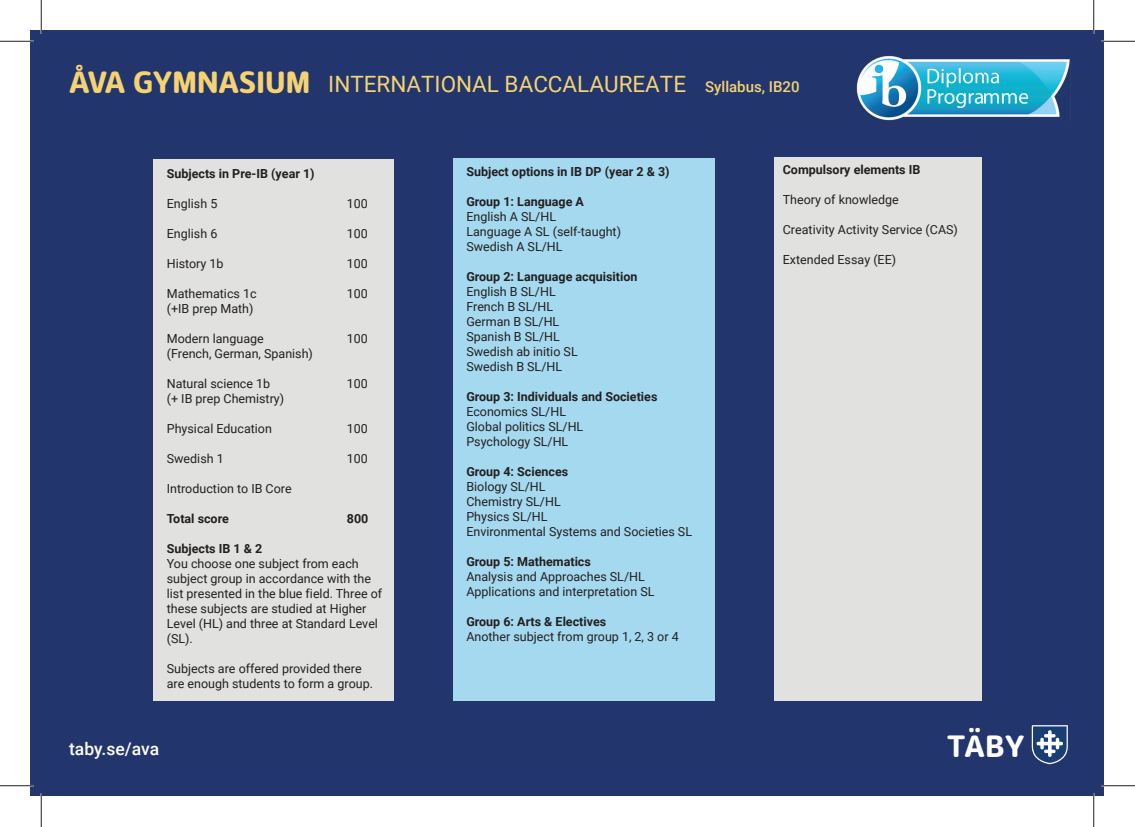
<style>
.page{position:relative;width:1135px;height:827px;background:#fff}
.page>*{position:absolute;margin:0;border:0;box-sizing:border-box;transform-origin:0 0}
.t1{font:31.62px "Risbyle 2016 beta 03 Bold";color:#fff}
.t2{font:22.5px "Roboto";color:#f6d371}
.t3{font:500 17.5px "Roboto";color:#fff}
.t4{font:500 15px "Roboto";color:#f6d371}
.t5{font:12.5px/15px "Roboto";color:#231f20}
.t6{font:700 12.5px "Roboto";color:#231f20}
.s1{font-family:"Risbyle";font-size:30px}
</style>
<div class="page">
<div style="left:31px;top:31px;width:1073px;height:765px;background:#22356c"></div>
<svg style="left:1032px;top:725px;width:36px;height:39px"></svg>
<img style="left:857px;top:55px;width:213px;height:65px">
<div style="left:153px;top:159px;width:241px;height:542px;background:#e1e1df"></div>
<div style="left:453px;top:158px;width:262px;height:543px;background:#a5d9ef"></div>
<div style="left:774px;top:157px;width:207px;height:544px;background:#e1e1df"></div>
<hr style="left:0;top:40px;width:34px;height:2px;background:#fff">
<hr style="left:1101px;top:40px;width:34px;height:2px;background:#fff">
<hr style="left:40px;top:0;width:2px;height:34px;background:#fff">
<hr style="left:40px;top:793px;width:2px;height:34px;background:#fff">
<hr style="left:0;top:41px;width:34px;height:1px;background:#231f20">
<hr style="left:1101px;top:41px;width:34px;height:1px;background:#231f20">
<hr style="left:0;top:785px;width:34px;height:1px;background:#231f20">
<hr style="left:1101px;top:785px;width:34px;height:1px;background:#231f20">
<hr style="left:41px;top:0;width:1px;height:34px;background:#231f20">
<hr style="left:41px;top:793px;width:1px;height:34px;background:#231f20">
<hr style="left:1093px;top:0;width:1px;height:34px;background:#231f20">
<hr style="left:1093px;top:793px;width:1px;height:34px;background:#231f20">
<h2 class="t2" style="left:69px;top:68px;width:619px"><span class="s1">ÅVA GYMNASIUM</span> INTERNATIONAL BACCALAUREATE</h2>
<p class="t4" style="left:705px;top:76px;width:96px">Syllabus, IB20</p>
<p class="t6" style="left:167px;top:165px;width:149px">Subjects in Pre-IB (year 1)</p>
<p class="t5" style="left:167px;top:196px;width:52px">English 5</p>
<p class="t5" style="left:347px;top:196px;width:23px">100</p>
<p class="t5" style="left:167px;top:226px;width:52px">English 6</p>
<p class="t5" style="left:347px;top:226px;width:23px">100</p>
<p class="t5" style="left:167px;top:256px;width:58px">History 1b</p>
<p class="t5" style="left:347px;top:256px;width:23px">100</p>
<p class="t5" style="left:167px;top:286px;width:91px">Mathematics 1c</p>
<p class="t5" style="left:347px;top:286px;width:23px">100</p>
<p class="t5" style="left:167px;top:301px;width:88px">(+IB prep Math)</p>
<p class="t5" style="left:167px;top:331px;width:99px">Modern language</p>
<p class="t5" style="left:347px;top:331px;width:23px">100</p>
<p class="t5" style="left:167px;top:346px;width:148px">(French, German, Spanish)</p>
<p class="t5" style="left:167px;top:376px;width:105px">Natural science 1b</p>
<p class="t5" style="left:347px;top:376px;width:23px">100</p>
<p class="t5" style="left:167px;top:391px;width:119px">(+ IB prep Chemistry)</p>
<p class="t5" style="left:167px;top:421px;width:107px">Physical Education</p>
<p class="t5" style="left:347px;top:421px;width:23px">100</p>
<p class="t5" style="left:167px;top:451px;width:58px">Swedish 1</p>
<p class="t5" style="left:347px;top:451px;width:23px">100</p>
<p class="t5" style="left:167px;top:481px;width:126px">Introduction to IB Core</p>
<p class="t6" style="left:167px;top:510px;width:64px">Total score</p>
<p class="t6" style="left:347px;top:510px;width:23px">800</p>
<p class="t6" style="left:167px;top:540px;width:97px">Subjects IB 1 &amp; 2</p>
<p class="t5" style="left:167px;top:556px;width:217px">You choose one subject from each subject group in accordance with the list presented in the blue field. Three of these subjects are studied at Higher<br>Level (HL) and three at Standard Level (SL).</p>
<p class="t5" style="left:167px;top:661px;width:208px">Subjects are offered provided there are enough students to form a group.</p>
<h3 class="t3" style="left:69px;top:736px;width:92px">taby.se/ava</h3>
<p class="t6" style="left:466px;top:162px;width:205px">Subject options in IB DP (year 2 &amp; 3)</p>
<p class="t6" style="left:466px;top:192px;width:119px">Group 1: Language A</p>
<p class="t5" style="left:466px;top:208px;width:156px">English A SL/HL<br>Language A SL (self-taught)<br>Swedish A SL/HL</p>
<p class="t6" style="left:466px;top:267px;width:173px">Group 2: Language acquisition</p>
<p class="t5" style="left:466px;top:283px;width:113px">English B SL/HL<br>French B SL/HL<br>German B SL/HL<br>Spanish B SL/HL<br>Swedish ab initio SL<br>Swedish B SL/HL</p>
<p class="t6" style="left:466px;top:387px;width:193px">Group 3: Individuals and Societies</p>
<p class="t5" style="left:466px;top:403px;width:118px">Economics SL/HL<br>Global politics SL/HL<br>Psychology SL/HL</p>
<p class="t6" style="left:466px;top:462px;width:103px">Group 4: Sciences</p>
<p class="t5" style="left:466px;top:478px;width:227px">Biology SL/HL<br>Chemistry SL/HL<br>Physics SL/HL<br>Environmental Systems and Societies SL</p>
<p class="t6" style="left:466px;top:552px;width:126px">Group 5: Mathematics</p>
<p class="t5" style="left:466px;top:568px;width:190px">Analysis and Approaches SL/HL<br>Applications and interpretation SL</p>
<p class="t6" style="left:466px;top:612px;width:141px">Group 6: Arts &amp; Electives</p>
<p class="t5" style="left:466px;top:628px;width:214px">Another subject from group 1, 2, 3 or 4</p>
<p class="t6" style="left:783px;top:161px;width:139px">Compulsory elements IB</p>
<p class="t5" style="left:783px;top:192px;width:117px">Theory of knowledge</p>
<p class="t5" style="left:783px;top:222px;width:177px">Creativity Activity Service (CAS)</p>
<p class="t5" style="left:783px;top:252px;width:115px">Extended Essay (EE)</p>
<h1 class="t1" style="left:947px;top:727px;width:79px">TÄBY</h1>
</div>
